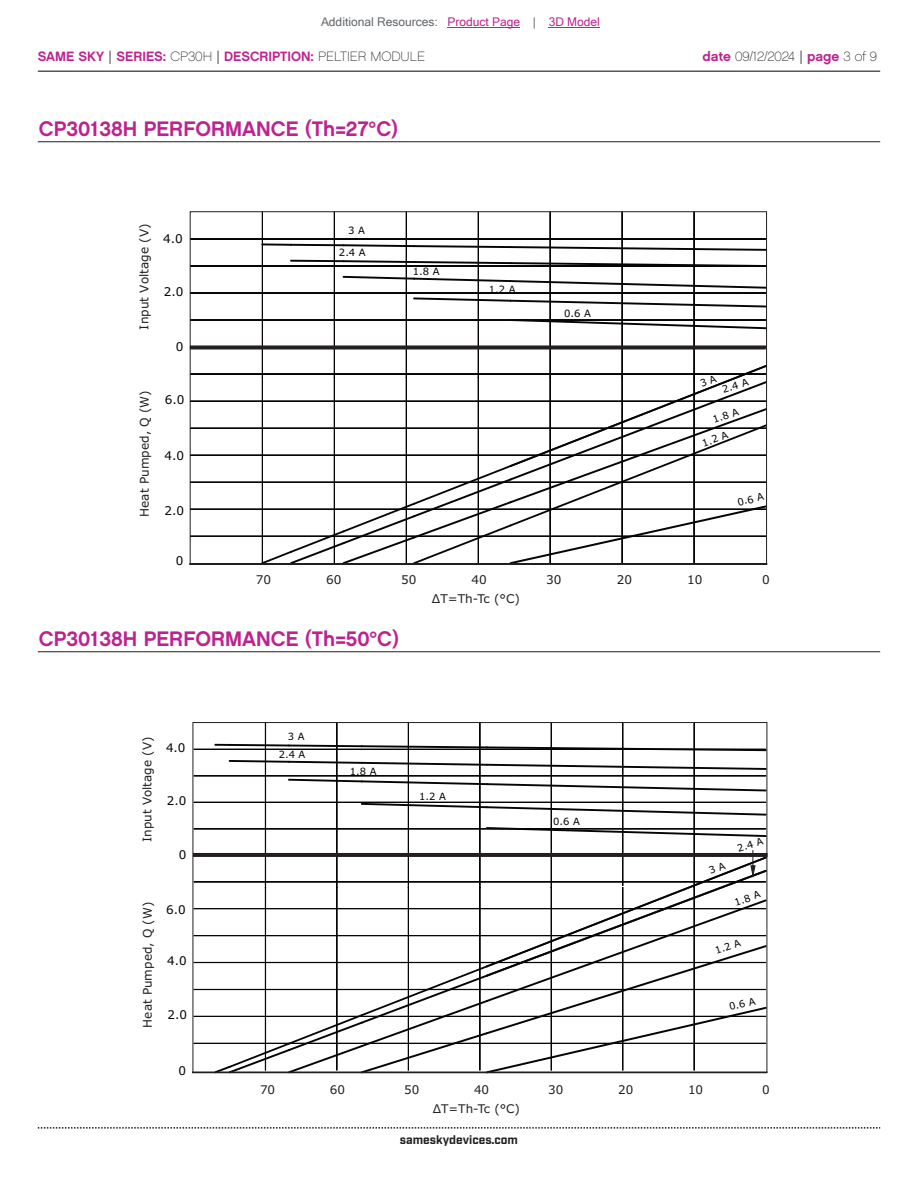
<style>
.page{position:relative;width:918px;height:1188px;background:#fff}
.page>*{position:absolute;margin:0;border:0;box-sizing:border-box;transform-origin:0 0}
.t1{font:21px "Chalet New York Nineteen Sixty";color:#bd238f}
.t2{font:13.5px "Chalet New York Nineteen Sixty";color:#bd238f}
.t3{font:13.5px "Chalet Paris Nineteen Sixty";letter-spacing:-.005em;color:#231f20}
.t4{font:12px "Verdana";color:#231f20}
.t5{font:12px "Microsoft Sans Serif";color:#63676b}
.t6{font:12px "Verdana";color:#050504}
.t7{font:700 12px "Industry";color:#231f20}
.t8{font:10.05px "Verdana";color:#050504}
.t9{font:9.9px "Verdana";color:#050504}
.s1{color:#bd238f}
.s2{font-family:"Industry";color:#231f20}
.s3{font-family:"Chalet Paris Nineteen Sixty";color:#231f20}
.s4{font-family:"Chalet New York Nineteen Sixty";color:#bd238f}
.s5{font-family:"Industry"}
</style>
<div class="page">
<hr style="left:38px;top:71px;width:842px;height:1px;background:#231f20">
<svg style="left:38px;top:1127px;width:842px;height:2px"></svg>
<hr style="left:38px;top:141px;width:842px;height:1px;background:#231f20">
<hr style="left:38px;top:651px;width:842px;height:1px;background:#231f20">
<hr style="left:448px;top:27px;width:72px;height:1px;background:#bd238f">
<hr style="left:549px;top:27px;width:51px;height:1px;background:#bd238f">
<svg style="left:190px;top:212px;width:577px;height:352px"></svg>
<svg style="left:194px;top:723px;width:573px;height:350px"></svg>
<p class="t5" style="left:321px;top:15px;width:280px">Additional Resources: <span class="s1">Product Page</span> | <span class="s1">3D Model</span></p>
<p class="t2" style="left:38px;top:47px;width:389px">SAME SKY <span class="s2">|</span> SERIES: <span class="s3">CP30H</span> <span class="s2">|</span> DESCRIPTION: <span class="s3">PELTIER MODULE</span></p>
<p class="t3" style="left:703px;top:48px;width:176px"><span class="s4">date</span> 09/12/2024 <span class="s5">|</span> <span class="s4">page</span> 3 of 9</p>
<h1 class="t1" style="left:39px;top:115px;width:361px">CP30138H PERFORMANCE (Th=27°C)</h1>
<p class="t4" style="left:136px;top:330px;width:107px;rotate:-90deg">Input Voltage (V)</p>
<p class="t6" style="left:163px;top:231px;width:21px">4.0</p>
<p class="t6" style="left:164px;top:284px;width:21px">2.0</p>
<p class="t6" style="left:176px;top:339px;width:9px">0</p>
<p class="t4" style="left:136px;top:517px;width:128px;rotate:-90deg">Heat Pumped, Q (W)</p>
<p class="t6" style="left:165px;top:392px;width:21px">6.0</p>
<p class="t6" style="left:164px;top:447px;width:21px">4.0</p>
<p class="t6" style="left:165px;top:502px;width:21px">2.0</p>
<p class="t6" style="left:176px;top:552px;width:9px">0</p>
<p class="t8" style="left:348px;top:224px;width:18px">3 A</p>
<p class="t8" style="left:339px;top:245px;width:28px">2.4 A</p>
<p class="t8" style="left:413px;top:265px;width:28px">1.8 A</p>
<p class="t8" style="left:489px;top:282px;width:28px">1.2 A</p>
<p class="t8" style="left:564px;top:307px;width:28px">0.6 A</p>
<p class="t8" style="left:721px;top:383px;width:28px;rotate:-17deg">2.4 A</p>
<p class="t8" style="left:700px;top:437px;width:28px;rotate:-20deg">1.2 A</p>
<p class="t8" style="left:711px;top:413px;width:28px;rotate:-19deg">1.8 A</p>
<p class="t8" style="left:736px;top:495px;width:28px;rotate:-13deg">0.6 A</p>
<p class="t4" style="left:256px;top:571px;width:17px">70</p>
<p class="t4" style="left:326px;top:571px;width:17px">60</p>
<p class="t4" style="left:401px;top:571px;width:17px">50</p>
<p class="t4" style="left:472px;top:571px;width:17px">40</p>
<p class="t4" style="left:546px;top:571px;width:17px">30</p>
<p class="t4" style="left:617px;top:571px;width:17px">20</p>
<p class="t4" style="left:687px;top:571px;width:17px">10</p>
<p class="t4" style="left:762px;top:571px;width:9px">0</p>
<h1 class="t1" style="left:39px;top:625px;width:361px">CP30138H PERFORMANCE (Th=50°C)</h1>
<p class="t4" style="left:432px;top:590px;width:89px">ΔT=Th-Tc (°C)</p>
<p class="t4" style="left:139px;top:842px;width:106px;rotate:-90deg">Input Voltage (V)</p>
<p class="t6" style="left:166px;top:740px;width:21px">4.0</p>
<p class="t6" style="left:167px;top:792px;width:21px">2.0</p>
<p class="t6" style="left:179px;top:846px;width:9px">0</p>
<p class="t4" style="left:139px;top:1028px;width:127px;rotate:-90deg">Heat Pumped, Q (W)</p>
<p class="t6" style="left:166px;top:901px;width:21px">6.0</p>
<p class="t6" style="left:167px;top:952px;width:21px">4.0</p>
<p class="t6" style="left:168px;top:1007px;width:21px">2.0</p>
<p class="t6" style="left:179px;top:1062px;width:9px">0</p>
<p class="t9" style="left:288px;top:730px;width:18px">3 A</p>
<p class="t9" style="left:279px;top:748px;width:28px">2.4 A</p>
<p class="t9" style="left:350px;top:765px;width:28px">1.8 A</p>
<p class="t9" style="left:419px;top:790px;width:28px">1.2 A</p>
<p class="t9" style="left:553px;top:815px;width:28px">0.6 A</p>
<p class="t9" style="left:736px;top:842px;width:28px;rotate:-17deg">2.4 A</p>
<p class="t9" style="left:733px;top:896px;width:28px;rotate:-19deg">1.8 A</p>
<p class="t9" style="left:713px;top:945px;width:28px;rotate:-20deg">1.2 A</p>
<p class="t9" style="left:728px;top:1000px;width:28px;rotate:-13deg">0.6 A</p>
<p class="t4" style="left:260px;top:1082px;width:17px">70</p>
<p class="t4" style="left:330px;top:1082px;width:17px">60</p>
<p class="t4" style="left:404px;top:1082px;width:17px">50</p>
<p class="t4" style="left:474px;top:1082px;width:17px">40</p>
<p class="t4" style="left:548px;top:1082px;width:17px">30</p>
<p class="t4" style="left:618px;top:1082px;width:17px">20</p>
<p class="t4" style="left:688px;top:1082px;width:17px">10</p>
<p class="t4" style="left:762px;top:1082px;width:9px">0</p>
<p class="t4" style="left:433px;top:1100px;width:89px">ΔT=Th-Tc (°C)</p>
<p class="t7" style="left:400px;top:1132px;width:120px">sameskydevices.com</p>
</div>
